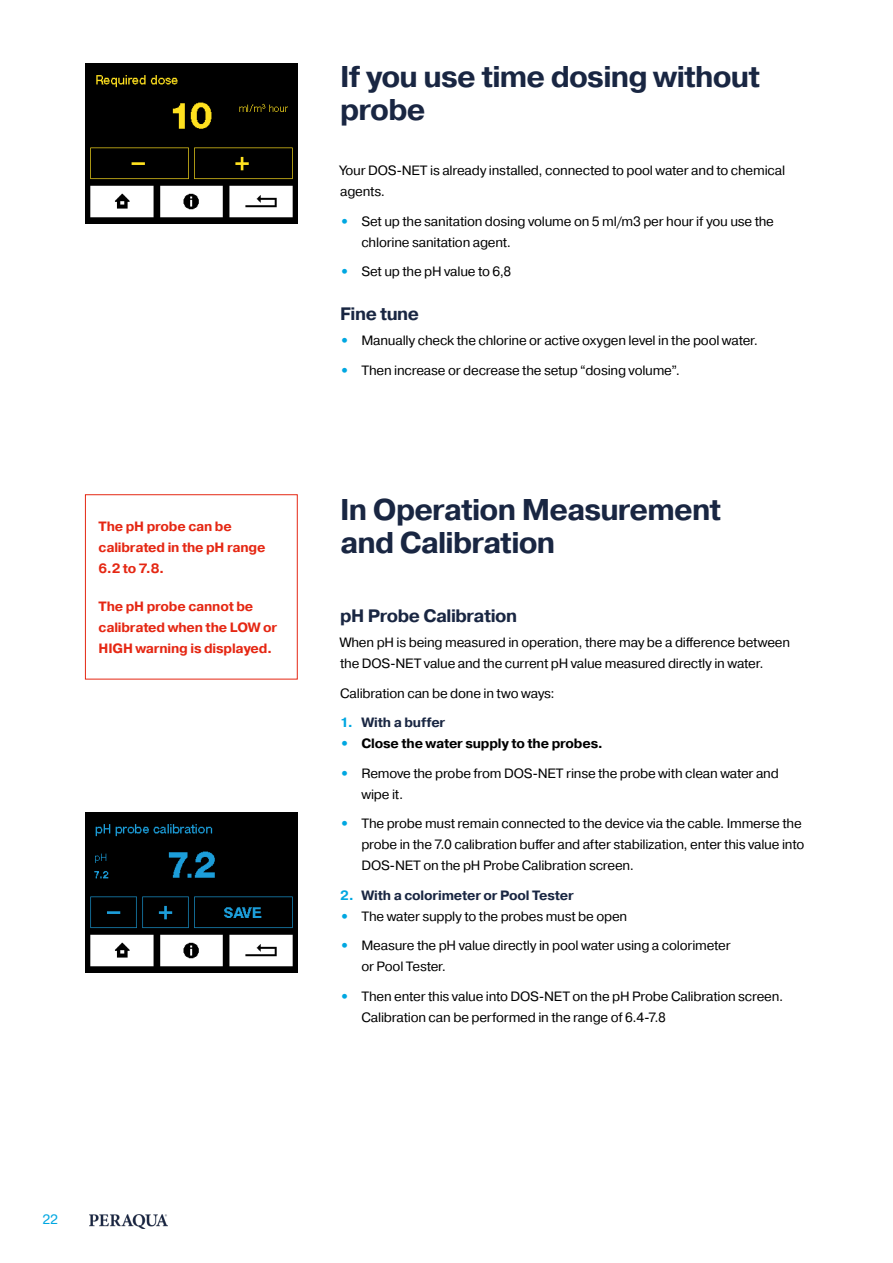
<style>
.page{position:relative;width:893px;height:1263px;background:#fff}
.page>*{position:absolute;margin:0;border:0;box-sizing:border-box;transform-origin:0 0}
.t1{font:700 30px/33px "Pragmatica";letter-spacing:-.03em;color:#192642}
.t2{font:700 18px "Pragmatica";letter-spacing:-.025em;color:#192642}
.t3{font:13.5px/21px "Pragmatica";letter-spacing:-.015em;color:#000}
.t4{font:700 13.5px/21px "Pragmatica";letter-spacing:-.015em;color:#e52713}
.t5{font:700 13.5px "Pragmatica";letter-spacing:-.015em;color:#192642}
.t6{font:700 13.5px "Pragmatica";letter-spacing:-.015em;color:#000}
.t7{font:13.5px "Pragmatica";color:#00a7e1}
.s1{font-weight:700;color:#00a7e1}
.s2{color:#00a7e1}
</style>
<div class="page">
<img style="left:90px;top:1214px;width:77px;height:14px">
<img style="left:85px;top:64px;width:213px;height:159px">
<img style="left:85px;top:812px;width:213px;height:160px">
<div style="left:85px;top:494px;width:213px;height:185px;border:1px solid #e52713"></div>
<p class="t4" style="left:99px;top:516px;width:168px">The pH probe can be calibrated in the pH range<br>6.2 to 7.8.</p>
<p class="t4" style="left:99px;top:596px;width:180px">The pH probe cannot be calibrated when the LOW or<br>HIGH warning is displayed.</p>
<h1 class="t1" style="left:340px;top:61px;width:421px">If you use time dosing without probe</h1>
<p class="t3" style="left:340px;top:160px;width:447px">Your DOS-NET is already installed, connected to pool water and to chemical agents.</p>
<p class="t3" style="left:361px;top:211px;width:414px;text-indent:-21px"><span class="s1">•</span> Set up the sanitation dosing volume on 5 ml/m3 per hour if you use the chlorine sanitation agent.</p>
<p class="t3" style="left:340px;top:261px;width:173px"><span class="s1">•</span> Set up the pH value to 6,8</p>
<h2 class="t2" style="left:340px;top:302px;width:80px">Fine tune</h2>
<p class="t3" style="left:340px;top:330px;width:419px"><span class="s1">•</span> Manually check the chlorine or active oxygen level in the pool water.</p>
<p class="t3" style="left:340px;top:360px;width:341px"><span class="s1">•</span> Then increase or decrease the setup “dosing volume”.</p>
<h1 class="t1" style="left:340px;top:493px;width:383px">In Operation Measurement and Calibration</h1>
<h2 class="t2" style="left:340px;top:604px;width:179px">pH Probe Calibration</h2>
<p class="t3" style="left:340px;top:632px;width:451px">When pH is being measured in operation, there may be a difference between the DOS-NET value and the current pH value measured directly in water.</p>
<p class="t3" style="left:340px;top:683px;width:216px">Calibration can be done in two ways:</p>
<p class="t5" style="left:340px;top:714px;width:107px"><span class="s2">1.</span> With a buffer</p>
<p class="t6" style="left:340px;top:735px;width:264px"><span class="s2">•</span> Close the water supply to the probes.</p>
<p class="t3" style="left:361px;top:763px;width:419px;text-indent:-21px"><span class="s1">•</span> Remove the probe from DOS-NET rinse the probe with clean water and wipe it.</p>
<p class="t3" style="left:361px;top:813px;width:444px;text-indent:-21px"><span class="s1">•</span> The probe must remain connected to the device via the cable. Immerse the probe in the 7.0 calibration buffer and after stabilization, enter this value into<br>DOS-NET on the pH Probe Calibration screen.</p>
<p class="t5" style="left:340px;top:886px;width:235px"><span class="s2">2.</span> With a colorimeter or Pool Tester</p>
<p class="t3" style="left:340px;top:906px;width:289px"><span class="s1">•</span> The water supply to the probes must be open</p>
<p class="t3" style="left:361px;top:935px;width:371px;text-indent:-21px"><span class="s1">•</span> Measure the pH value directly in pool water using a colorimeter or Pool Tester.</p>
<p class="t3" style="left:361px;top:986px;width:423px;text-indent:-21px"><span class="s1">•</span> Then enter this value into DOS-NET on the pH Probe Calibration screen.<br>Calibration can be performed in the range of 6.4-7.8</p>
<p class="t7" style="left:43px;top:1211px;width:17px">22</p>
</div>
